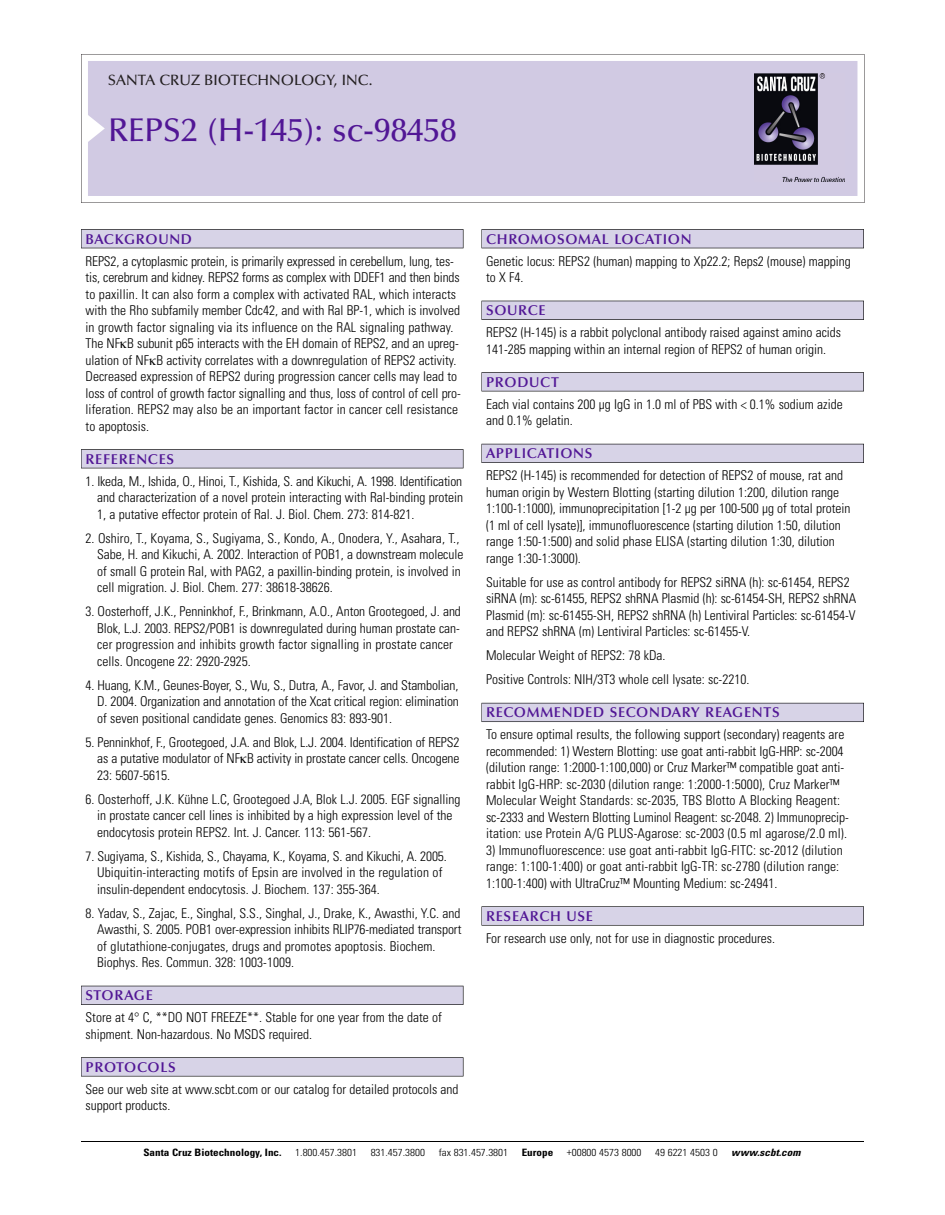
<style>
.page{position:relative;width:945px;height:1215px;background:#fff}
.page>*{position:absolute;margin:0;border:0;box-sizing:border-box;transform-origin:0 0}
.t1{font:500 33px "Optima";color:#511695}
.t2{font:500 15px "Optima";color:#231f20}
.t3{font:600 14.25px "Optima";letter-spacing:.05em;color:#511695}
.t4{font:300 condensed 13.5px/16.5px "Univers";color:#000}
.t5{font:300 condensed 10.2px "Univers";color:#000;scale:1.1 1}
.t6{font:700 condensed 10.2px "Univers";color:#000;scale:1.1 1}
.t7{font:italic 700 condensed 10.2px "Univers";letter-spacing:.005em;color:#000;scale:1.1 1}
</style>
<div class="page">
<svg style="left:81px;top:54px;width:783px;height:149px"></svg>
<div style="left:88px;top:61px;width:769px;height:135px;background:#d1cae3"></div>
<img style="left:755px;top:74px;width:90px;height:108px">
<div style="left:81px;top:229px;width:382px;height:19px;background:#525156"></div>
<div style="left:81px;top:230px;width:382px;height:18px;background:#d7d3e7"></div>
<div style="left:81px;top:449px;width:382px;height:19px;background:#525155"></div>
<div style="left:81px;top:450px;width:382px;height:18px;background:#d7d3e7"></div>
<div style="left:81px;top:986px;width:382px;height:19px;background:#525158"></div>
<div style="left:81px;top:986px;width:382px;height:18px;background:#d7d3e7"></div>
<div style="left:81px;top:1057px;width:382px;height:19px;background:#575759"></div>
<div style="left:81px;top:1058px;width:382px;height:18px;background:#d7d3e7"></div>
<div style="left:482px;top:229px;width:382px;height:19px;background:#525156"></div>
<div style="left:482px;top:230px;width:381px;height:18px;background:#d7d3e7"></div>
<div style="left:482px;top:301px;width:382px;height:19px;background:#515055"></div>
<div style="left:482px;top:301px;width:381px;height:18px;background:#d7d3e7"></div>
<div style="left:482px;top:372px;width:382px;height:19px;background:#545357"></div>
<div style="left:482px;top:373px;width:381px;height:18px;background:#d7d3e7"></div>
<div style="left:482px;top:444px;width:382px;height:19px;background:#54535a"></div>
<div style="left:482px;top:444px;width:381px;height:18px;background:#d7d3e7"></div>
<div style="left:482px;top:703px;width:382px;height:19px;background:#5b5a62"></div>
<div style="left:482px;top:703px;width:381px;height:18px;background:#d7d3e7"></div>
<div style="left:482px;top:906px;width:382px;height:20px;background:#626263"></div>
<div style="left:482px;top:907px;width:381px;height:18px;background:#d7d3e7"></div>
<hr style="left:81px;top:1141px;width:783px;height:1px;background:#000">
<p class="t2" style="left:108px;top:74px;width:266px">SANTA CRUZ BIOTECHNOLOGY, INC.</p>
<h1 class="t1" style="left:108px;top:117px;width:350px">REPS2 (H-145): sc-98458</h1>
<p class="t3" style="left:86px;top:233px;width:108px">BACKGROUND</p>
<p class="t4" style="left:86px;top:254px;width:377px">REPS2, a cytoplasmic protein, is primarily expressed in cerebellum, lung, tes&shy;tis, cerebrum and kidney. REPS2 forms as complex with DDEF1 and then binds to paxillin. It can also form a complex with activated RAL, which interacts with the Rho subfamily member Cdc42, and with Ral BP-1, which is involved in growth factor signaling via its influence on the RAL signaling pathway.<br>The NF B subunit p65 interacts with the EH domain of REPS2, and an upreg&shy;ulation of NF B activity correlates with a downregulation of REPS2 activity.<br>Decreased expression of REPS2 during progression cancer cells may lead to loss of control of growth factor signalling and thus, loss of control of cell pro&shy;liferation. REPS2 may also be an important factor in cancer cell resistance to apoptosis.</p>
<p class="t3" style="left:86px;top:453px;width:90px">REFERENCES</p>
<p class="t4" style="left:97px;top:474px;width:368px;text-align:justify;text-indent:-12px">1. Ikeda, M., Ishida, O., Hinoi, T., Kishida, S. and Kikuchi, A. 1998. Identification and characterization of a novel protein interacting with Ral-binding protein 1, a putative effector protein of Ral. J. Biol. Chem. 273: 814-821.</p>
<p class="t4" style="left:97px;top:531px;width:368px;text-indent:-12px">2. Oshiro, T., Koyama, S., Sugiyama, S., Kondo, A., Onodera, Y., Asahara, T., Sabe, H. and Kikuchi, A. 2002. Interaction of POB1, a downstream molecule of small G protein Ral, with PAG2, a paxillin-binding protein, is involved in cell migration. J. Biol. Chem. 277: 38618-38626.</p>
<p class="t4" style="left:97px;top:604px;width:365px;text-indent:-12px">3. Oosterhoff, J.K., Penninkhof, F., Brinkmann, A.O., Anton Grootegoed, J. and Blok, L.J. 2003. REPS2/POB1 is downregulated during human prostate can&shy;cer progression and inhibits growth factor signalling in prostate cancer cells. Oncogene 22: 2920-2925.</p>
<p class="t4" style="left:97px;top:678px;width:363px;text-align:justify;text-indent:-12px">4. Huang, K.M., Geunes-Boyer, S., Wu, S., Dutra, A., Favor, J. and Stambolian, D. 2004. Organization and annotation of the Xcat critical region: elimination of seven positional candidate genes. Genomics 83: 893-901.</p>
<p class="t4" style="left:97px;top:735px;width:364px;text-align:justify;text-indent:-12px">5. Penninkhof, F., Grootegoed, J.A. and Blok, L.J. 2004. Identification of REPS2 as a putative modulator of NF B activity in prostate cancer cells. Oncogene 23: 5607-5615.</p>
<p class="t4" style="left:97px;top:792px;width:365px;text-indent:-12px">6. Oosterhoff, J.K. Kühne L.C, Grootegoed J.A, Blok L.J. 2005. EGF signalling in prostate cancer cell lines is inhibited by a high expression level of the endocytosis protein REPS2. Int. J. Cancer. 113: 561-567.</p>
<p class="t4" style="left:97px;top:849px;width:351px;text-indent:-12px">7. Sugiyama, S., Kishida, S., Chayama, K., Koyama, S. and Kikuchi, A. 2005.<br>Ubiquitin-interacting motifs of Epsin are involved in the regulation of insulin-dependent endocytosis. J. Biochem. 137: 355-364.</p>
<p class="t4" style="left:97px;top:906px;width:366px;text-indent:-12px">8. Yadav, S., Zajac, E., Singhal, S.S., Singhal, J., Drake, K., Awasthi, Y.C. and Awasthi, S. 2005. POB1 over-expression inhibits RLIP76-mediated transport of glutathione-conjugates, drugs and promotes apoptosis. Biochem.<br>Biophys. Res. Commun. 328: 1003-1009.</p>
<p class="t3" style="left:86px;top:990px;width:69px">STORAGE</p>
<p class="t4" style="left:86px;top:1010px;width:358px">Store at 4° C, **DO NOT FREEZE**. Stable for one year from the date of shipment. Non-hazardous. No MSDS required.</p>
<p class="t3" style="left:86px;top:1061px;width:92px">PROTOCOLS</p>
<p class="t4" style="left:86px;top:1082px;width:375px">See our web site at www.scbt.com or our catalog for detailed protocols and support products.</p>
<p class="t3" style="left:486px;top:233px;width:207px">CHROMOSOMAL LOCATION</p>
<p class="t4" style="left:486px;top:254px;width:366px">Genetic locus: REPS2 (human) mapping to Xp22.2; Reps2 (mouse) mapping to X F4.</p>
<p class="t3" style="left:486px;top:305px;width:61px">SOURCE</p>
<p class="t4" style="left:486px;top:325px;width:357px">REPS2 (H-145) is a rabbit polyclonal antibody raised against amino acids<br>141-285 mapping within an internal region of REPS2 of human origin.</p>
<p class="t3" style="left:486px;top:376px;width:74px">PRODUCT</p>
<p class="t4" style="left:486px;top:397px;width:358px">Each vial contains 200 µg IgG in 1.0 ml of PBS with &lt; 0.1% sodium azide and 0.1% gelatin.</p>
<p class="t3" style="left:486px;top:448px;width:108px">APPLICATIONS</p>
<p class="t4" style="left:486px;top:468px;width:366px">REPS2 (H-145) is recommended for detection of REPS2 of mouse, rat and human origin by Western Blotting (starting dilution 1:200, dilution range 1:100-1:1000), immunoprecipitation [1-2 µg per 100-500 µg of total protein (1 ml of cell lysate)], immunofluorescence (starting dilution 1:50, dilution range 1:50-1:500) and solid phase ELISA (starting dilution 1:30, dilution range 1:30-1:3000).</p>
<p class="t4" style="left:486px;top:575px;width:372px">Suitable for use as control antibody for REPS2 siRNA (h): sc-61454, REPS2 siRNA (m): sc-61455, REPS2 shRNA Plasmid (h): sc-61454-SH, REPS2 shRNA Plasmid (m): sc-61455-SH, REPS2 shRNA (h) Lentiviral Particles: sc-61454-V and REPS2 shRNA (m) Lentiviral Particles: sc-61455-V.</p>
<p class="t4" style="left:486px;top:645px;width:265px;line-height:24px">Molecular Weight of REPS2: 78 kDa.<br>Positive Controls: NIH/3T3 whole cell lysate: sc-2210.</p>
<p class="t3" style="left:486px;top:707px;width:295px">RECOMMENDED SECONDARY REAGENTS</p>
<p class="t4" style="left:486px;top:727px;width:364px">To ensure optimal results, the following support (secondary) reagents are recommended: 1) Western Blotting: use goat anti-rabbit IgG-HRP: sc-2004 (dilution range: 1:2000-1:100,000) or Cruz Marker™ compatible goat anti&shy;rabbit IgG-HRP: sc-2030 (dilution range: 1:2000-1:5000), Cruz Marker™ Molecular Weight Standards: sc-2035, TBS Blotto A Blocking Reagent: sc-2333 and Western Blotting Luminol Reagent: sc-2048. 2) Immunoprecip&shy;itation: use Protein A/G PLUS-Agarose: sc-2003 (0.5 ml agarose/2.0 ml).</p>
<p class="t4" style="left:486px;top:843px;width:358px">3) Immunofluorescence: use goat anti-rabbit IgG-FITC: sc-2012 (dilution range: 1:100-1:400) or goat anti-rabbit IgG-TR: sc-2780 (dilution range:<br>1:100-1:400) with UltraCruz™ Mounting Medium: sc-24941.</p>
<p class="t3" style="left:486px;top:910px;width:109px">RESEARCH USE</p>
<p class="t4" style="left:486px;top:931px;width:290px">For research use only, not for use in diagnostic procedures.</p>
<p class="t6" style="left:143px;top:1148px;width:127px">Santa Cruz Biotechnology, Inc.</p>
<p class="t5" style="left:295px;top:1148px;width:58px">1.800.457.3801</p>
<p class="t5" style="left:371px;top:1148px;width:51px">831.457.3800</p>
<p class="t5" style="left:439px;top:1148px;width:65px">fax 831.457.3801</p>
<p class="t6" style="left:522px;top:1148px;width:30px">Europe</p>
<p class="t5" style="left:567px;top:1148px;width:69px">+00800 4573 8000</p>
<p class="t5" style="left:655px;top:1148px;width:58px">49 6221 4503 0</p>
<p class="t7" style="left:731px;top:1148px;width:64px">www.scbt.com</p>
</div>
